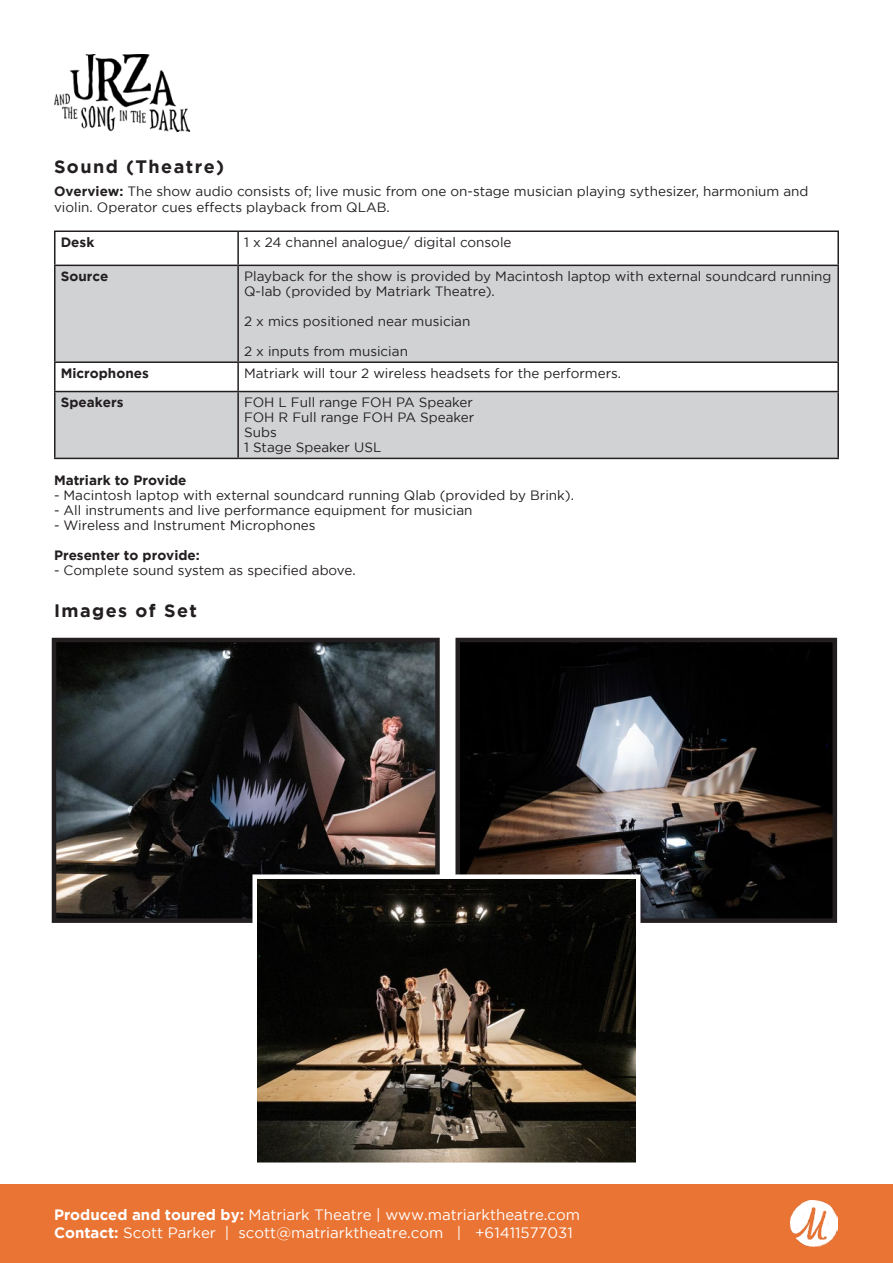
<style>
.page{position:relative;width:893px;height:1263px;background:#fff}
.page>*{position:absolute;margin:0;border:0;box-sizing:border-box;transform-origin:0 0}
.t1{font:700 18px "Gotham";letter-spacing:.08em;color:#231f20}
.t2{font:15px "Gotham";color:#fff}
.t3{font:13.5px/16.2px "Gotham";color:#231f20}
.t4{font:700 13.5px "Gotham";color:#231f20}
.s1{font-weight:700}
</style>
<div class="page">
<div style="left:0;top:1184px;width:893px;height:79px;background:#ea7433"></div>
<img style="left:791px;top:1200px;width:46px;height:47px">
<div style="left:56px;top:266px;width:781px;height:95px;background:#d1d2d4"></div>
<div style="left:56px;top:392px;width:781px;height:66px;background:#d1d2d4"></div>
<hr style="left:237px;top:232px;width:2px;height:33px;background:#231f20">
<hr style="left:54px;top:265px;width:184px;height:1px;background:#231f20">
<hr style="left:238px;top:265px;width:601px;height:1px;background:#231f20">
<hr style="left:237px;top:266px;width:2px;height:95px;background:#231f20">
<hr style="left:54px;top:361px;width:184px;height:2px;background:#231f20">
<hr style="left:238px;top:361px;width:601px;height:2px;background:#231f20">
<hr style="left:237px;top:363px;width:2px;height:28px;background:#231f20">
<hr style="left:54px;top:391px;width:184px;height:1px;background:#231f20">
<hr style="left:238px;top:391px;width:601px;height:1px;background:#231f20">
<hr style="left:237px;top:392px;width:2px;height:66px;background:#231f20">
<hr style="left:54px;top:458px;width:184px;height:1px;background:#231f20">
<hr style="left:238px;top:458px;width:601px;height:1px;background:#231f20">
<hr style="left:54px;top:230px;width:184px;height:2px;background:#231f20">
<hr style="left:54px;top:232px;width:2px;height:33px;background:#231f20">
<hr style="left:238px;top:230px;width:601px;height:2px;background:#231f20">
<hr style="left:837px;top:232px;width:2px;height:33px;background:#231f20">
<hr style="left:54px;top:266px;width:2px;height:95px;background:#231f20">
<hr style="left:837px;top:266px;width:2px;height:95px;background:#231f20">
<hr style="left:54px;top:363px;width:2px;height:28px;background:#231f20">
<hr style="left:837px;top:363px;width:2px;height:28px;background:#231f20">
<hr style="left:54px;top:392px;width:2px;height:66px;background:#231f20">
<hr style="left:837px;top:392px;width:2px;height:66px;background:#231f20">
<img style="left:54px;top:54px;width:135px;height:77px">
<img style="left:57px;top:643px;width:378px;height:275px">
<div style="left:52px;top:638px;width:388px;height:285px;border:4px solid #231f20"></div>
<img style="left:460px;top:643px;width:372px;height:275px">
<div style="left:455px;top:638px;width:382px;height:285px;border:4px solid #231f20"></div>
<img style="left:257px;top:879px;width:378px;height:283px">
<div style="left:252px;top:874px;width:388px;height:293px;border:4px solid #fff"></div>
<p class="t1" style="left:54px;top:157px;width:172px">Sound (Theatre)</p>
<p class="t3" style="left:54px;top:183px;width:756px"><span class="s1">Overview:</span> The show audio consists of; live music from one on-stage musician playing sythesizer, harmonium and violin. Operator cues effects playback from QLAB.</p>
<p class="t4" style="left:61px;top:235px;width:35px">Desk</p>
<p class="t3" style="left:244px;top:234px;width:269px">1 x 24 channel analogue/ digital console</p>
<p class="t4" style="left:61px;top:269px;width:49px">Source</p>
<p class="t3" style="left:244px;top:269px;width:589px;line-height:15px">Playback for the show is provided by Macintosh laptop with external soundcard running<br>Q-lab (provided by Matriark Theatre).</p>
<p class="t3" style="left:244px;top:313px;width:228px">2 x mics positioned near musician</p>
<p class="t3" style="left:244px;top:343px;width:165px">2 x inputs from musician</p>
<p class="t4" style="left:61px;top:365px;width:90px">Microphones</p>
<p class="t3" style="left:244px;top:365px;width:379px">Matriark will tour 2 wireless headsets for the performers.</p>
<p class="t4" style="left:61px;top:395px;width:64px">Speakers</p>
<p class="t3" style="left:244px;top:394px;width:230px">FOH L Full range FOH PA Speaker</p>
<p class="t3" style="left:244px;top:409px;width:232px">FOH R Full range FOH PA Speaker</p>
<p class="t3" style="left:244px;top:424px;width:34px">Subs</p>
<p class="t3" style="left:244px;top:439px;width:139px">1 Stage Speaker USL</p>
<p class="t4" style="left:54px;top:472px;width:134px">Matriark to Provide</p>
<p class="t3" style="left:54px;top:487px;width:522px">- Macintosh laptop with external soundcard running Qlab (provided by Brink).</p>
<p class="t3" style="left:54px;top:502px;width:420px">- All instruments and live performance equipment for musician</p>
<p class="t3" style="left:54px;top:517px;width:263px">- Wireless and Instrument Microphones</p>
<p class="t4" style="left:54px;top:547px;width:147px">Presenter to provide:</p>
<p class="t3" style="left:54px;top:562px;width:303px">- Complete sound system as specified above.</p>
<p class="t1" style="left:54px;top:600px;width:144px">Images of Set</p>
<p class="t2" style="left:54px;top:1206px;width:528px"><span class="s1">Produced and toured by:</span> Matriark Theatre | www.matriarktheatre.com</p>
<p class="t2" style="left:54px;top:1224px;width:520px"><span class="s1">Contact:</span> Scott Parker | scott@matriarktheatre.com | +61411577031</p>
</div>
